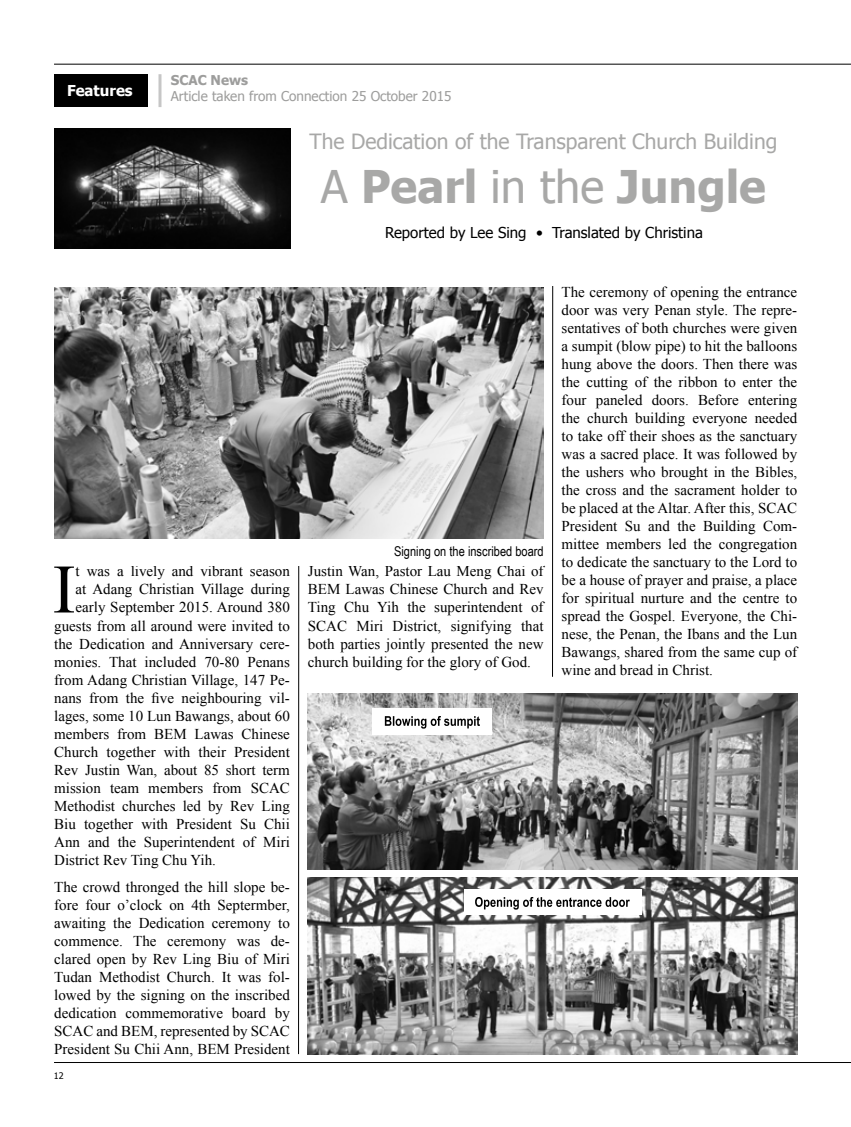
<style>
.page{position:relative;width:851px;height:1127px;background:#fff}
.page>*{position:absolute;margin:0;border:0;box-sizing:border-box;transform-origin:0 0}
.t1{font:69.3px "Times New Roman";color:#000}
.t2{font:700 45px "Tahoma";color:#a8a8a7}
.t3{font:21px "Tahoma";color:#a8a8a7}
.t4{font:15px/18px "Times New Roman";color:#000;text-align:justify}
.t5{font:15px "Tahoma";color:#000}
.t6{font:700 15px "Tahoma";color:#fff}
.t7{font:13.5px "Tahoma";color:#9d9d9c}
.t8{font:13.5px "Arial Narrow";color:#000}
.t9{font:700 13.5px "Tahoma";color:#9d9d9c}
.t10{font:9px "Tahoma";color:#000}
.s1{font-weight:400}
</style>
<div class="page">
<hr style="left:54px;top:64px;width:796px;height:1px;background:#000">
<hr style="left:54px;top:1062px;width:796px;height:1px;background:#000">
<hr style="left:158px;top:74px;width:3px;height:33px;background:#c6c6c6">
<div style="left:54px;top:74px;width:93px;height:33px;background:#000"></div>
<hr style="left:298px;top:566px;width:1px;height:488px;background:#000">
<img style="left:54px;top:128px;width:236px;height:121px">
<img style="left:308px;top:878px;width:489px;height:176px">
<img style="left:307px;top:693px;width:490px;height:176px">
<img style="left:54px;top:288px;width:489px;height:251px">
<div style="left:464px;top:889px;width:177px;height:26px;background:#fff"></div>
<svg style="left:475px;top:897px;width:154px;height:12px"></svg>
<div style="left:372px;top:709px;width:119px;height:26px;background:#fff"></div>
<svg style="left:385px;top:716px;width:95px;height:13px"></svg>
<hr style="left:552px;top:286px;width:1px;height:391px;background:#000">
<p class="t6" style="left:67px;top:80px;width:67px">Features</p>
<p class="t9" style="left:171px;top:70px;width:79px">SCAC News</p>
<p class="t7" style="left:171px;top:87px;width:282px">Article taken from Connection 25 October 2015</p>
<h3 class="t3" style="left:309px;top:127px;width:469px">The Dedication of the Transparent Church Building</h3>
<h2 class="t2" style="left:321px;top:155px;width:446px"><span class="s1">A</span> Pearl <span class="s1">in the</span> Jungle</h2>
<p class="t5" style="left:385px;top:223px;width:319px">Reported by Lee Sing • Translated by Christina</p>
<h1 class="t1" style="left:52px;top:543px;width:25px">I</h1>
<p class="t4" style="left:76px;top:562px;width:216px">t was a lively and vibrant season</p>
<p class="t4" style="left:76px;top:580px;width:216px">at Adang Christian Village during</p>
<p class="t4" style="left:76px;top:598px;width:216px">early September 2015. Around 380</p>
<p class="t4" style="left:54px;top:616px;width:237px">guests from all around were invited to</p>
<p class="t4" style="left:54px;top:634px;width:237px">the Dedication and Anniversary cere-</p>
<p class="t4" style="left:54px;top:652px;width:237px">monies. That included 70-80 Penans</p>
<p class="t4" style="left:54px;top:670px;width:237px">from Adang Christian Village, 147 Pe-</p>
<p class="t4" style="left:54px;top:688px;width:237px">nans from the five neighbouring vil-</p>
<p class="t4" style="left:54px;top:706px;width:237px">lages, some 10 Lun Bawangs, about 60</p>
<p class="t4" style="left:54px;top:724px;width:237px">members from BEM Lawas Chinese</p>
<p class="t4" style="left:54px;top:742px;width:237px">Church together with their President</p>
<p class="t4" style="left:54px;top:760px;width:237px">Rev Justin Wan, about 85 short term</p>
<p class="t4" style="left:54px;top:778px;width:237px">mission team members from SCAC</p>
<p class="t4" style="left:54px;top:796px;width:237px">Methodist churches led by Rev Ling</p>
<p class="t4" style="left:54px;top:814px;width:237px">Biu together with President Su Chii</p>
<p class="t4" style="left:54px;top:832px;width:237px">Ann and the Superintendent of Miri</p>
<p class="t4" style="left:54px;top:850px;width:163px">District Rev Ting Chu Yih.</p>
<p class="t4" style="left:54px;top:877px;width:237px">The crowd thronged the hill slope be&shy;fore four o’clock on 4th Septermber, awaiting the Dedication ceremony to commence. The ceremony was de&shy;clared open by Rev Ling Biu of Miri Tudan Methodist Church. It was fol&shy;lowed by the signing on the inscribed dedication commemorative board by SCAC and BEM, represented by SCAC President Su Chii Ann, BEM President</p>
<p class="t10" style="left:54px;top:1069px;width:11px">12</p>
<p class="t8" style="left:394px;top:541px;width:151px">Signing on the inscribed board</p>
<p class="t4" style="left:308px;top:562px;width:237px">Justin Wan, Pastor Lau Meng Chai of BEM Lawas Chinese Church and Rev Ting Chu Yih the superintendent of SCAC Miri District, signifying that both parties jointly presented the new church building for the glory of God.</p>
<p class="t4" style="left:561px;top:282px;width:237px">The ceremony of opening the entrance door was very Penan style. The repre&shy;sentatives of both churches were given a sumpit (blow pipe) to hit the balloons hung above the doors. Then there was the cutting of the ribbon to enter the four paneled doors. Before entering the church building everyone needed to take off their shoes as the sanctuary was a sacred place. It was followed by the ushers who brought in the Bibles, the cross and the sacrament holder to be placed at the Altar. After this, SCAC President Su and the Building Com&shy;mittee members led the congregation to dedicate the sanctuary to the Lord to be a house of prayer and praise, a place for spiritual nurture and the centre to spread the Gospel. Everyone, the Chi&shy;nese, the Penan, the Ibans and the Lun Bawangs, shared from the same cup of wine and bread in Christ.</p>
</div>
